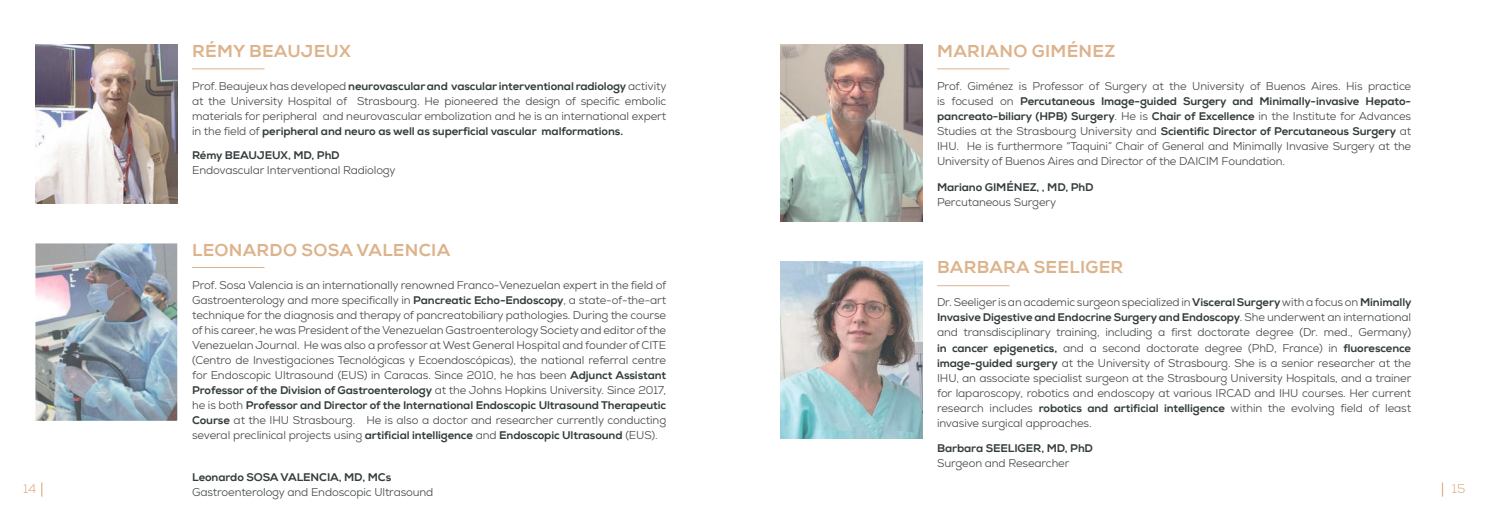
<style>
.page{position:relative;width:1489px;height:525px;background:#fff}
.page>*{position:absolute;margin:0;border:0;box-sizing:border-box;transform-origin:0 0}
.t1{font:17.5px "Nexa X Bold";letter-spacing:.015em;color:#ddb38c}
.t2{font:12.5px "Nexa";color:#ddb38c}
.t3{font:11.25px/15px "Nexa";letter-spacing:-.01em;color:#484c4c;text-align:justify}
.t4{font:11.25px/15px "Nexa X Bold";letter-spacing:-.01em;color:#343c3d}
.s1{font-family:"Nexa";color:#484c4c}
.s2{font-family:"Nexa X Bold";color:#343c3d}
</style>
<div class="page">
<svg style="left:41px;top:482px;width:1px;height:14px"></svg>
<svg style="left:1441px;top:483px;width:1px;height:13px"></svg>
<img style="left:35px;top:243px;width:142px;height:177px">
<img style="left:35px;top:44px;width:142px;height:160px">
<hr style="left:192px;top:68px;width:72px;height:1px;background:#ddb38c">
<hr style="left:192px;top:267px;width:72px;height:1px;background:#ddb38c">
<img style="left:780px;top:44px;width:142px;height:177px">
<img style="left:780px;top:261px;width:142px;height:177px">
<hr style="left:937px;top:68px;width:72px;height:1px;background:#ddb38c">
<hr style="left:937px;top:285px;width:72px;height:1px;background:#ddb38c">
<h1 class="t1" style="left:192px;top:40px;width:160px">RÉMY BEAUJEUX</h1>
<p class="t4" style="left:192px;top:78px;width:476px"><span class="s1">Prof. Beaujeux has developed</span> neurovascular and vascular interventional radiology <span class="s1">activity</span></p>
<p class="t3" style="left:192px;top:93px;width:475px">at the University Hospital of Strasbourg. He pioneered the design of specific embolic materials for peripheral and neurovascular embolization and he is an international expert</p>
<p class="t4" style="left:192px;top:123px;width:432px"><span class="s1">in the field of</span> peripheral and neuro as well as superficial vascular malformations.</p>
<p class="t4" style="left:192px;top:148px;width:149px">Rémy BEAUJEUX, MD, PhD</p>
<p class="t3" style="left:192px;top:163px;width:205px">Endovascular Interventional Radiology</p>
<h1 class="t1" style="left:192px;top:239px;width:259px">LEONARDO SOSA VALENCIA</h1>
<p class="t3" style="left:192px;top:277px;width:476px">Prof. Sosa Valencia is an internationally renowned Franco-Venezuelan expert in the field of Gastroenterology and more specifically in <span class="s2">Pancreatic Echo-Endoscopy</span>, a state-of-the-art technique for the diagnosis and therapy of pancreatobiliary pathologies. During the course of his career, he was President of the Venezuelan Gastroenterology Society and editor of the Venezuelan Journal. He was also a professor at West General Hospital and founder of CITE (Centro de Investigaciones Tecnológicas y Ecoendoscópicas), the national referral centre for Endoscopic Ultrasound (EUS) in Caracas. Since 2010, he has been <span class="s2">Adjunct Assistant</span></p>
<p class="t4" style="left:192px;top:382px;width:475px">Professor of the Division of Gastroenterology <span class="s1">at the Johns Hopkins University. Since 2017, he is both</span> Professor and Director of the International Endoscopic Ultrasound Therapeutic</p>
<p class="t3" style="left:192px;top:412px;width:475px"><span class="s2">Course</span> at the IHU Strasbourg. He is also a doctor and researcher currently conducting</p>
<p class="t4" style="left:192px;top:427px;width:467px"><span class="s1">several preclinical projects using</span> artificial intelligence <span class="s1">and</span> Endoscopic Ultrasound <span class="s1">(EUS).</span></p>
<h1 class="t1" style="left:937px;top:40px;width:179px">MARIANO GIMÉNEZ</h1>
<p class="t3" style="left:937px;top:78px;width:475px">Prof. Giménez is Professor of Surgery at the University of Buenos Aires. His practice</p>
<p class="t4" style="left:937px;top:93px;width:475px;text-align:justify"><span class="s1">is focused on</span> Percutaneous Image-guided Surgery and Minimally-invasive Hepato&shy;pancreato-biliary (HPB) Surgery<span class="s1">. He is</span> Chair of Excellence <span class="s1">in the Institute for Advances Studies at the Strasbourg University and</span> Scientific Director of Percutaneous Surgery <span class="s1">at</span></p>
<p class="t3" style="left:937px;top:138px;width:475px">IHU. He is furthermore “Taquini” Chair of General and Minimally Invasive Surgery at the<br>University of Buenos Aires and Director of the DAICIM Foundation.</p>
<p class="t4" style="left:937px;top:179px;width:158px">Mariano GIMÉNEZ, , MD, PhD</p>
<p class="t3" style="left:937px;top:194px;width:121px">Percutaneous Surgery</p>
<h1 class="t1" style="left:937px;top:256px;width:188px">BARBARA SEELIGER</h1>
<p class="t3" style="left:937px;top:295px;width:476px">Dr. Seeliger is an academic surgeon specialized in <span class="s2">Visceral Surgery</span> with a focus on <span class="s2">Minimally</span></p>
<p class="t4" style="left:937px;top:310px;width:475px">Invasive Digestive and Endocrine Surgery and Endoscopy<span class="s1">. She underwent an international</span></p>
<p class="t3" style="left:937px;top:325px;width:476px">and transdisciplinary training, including a first doctorate degree (Dr. med., Germany) <span class="s2">in cancer epigenetics,</span> and a second doctorate degree (PhD, France) in <span class="s2">fluorescence image-guided surgery</span> at the University of Strasbourg. She is a senior researcher at the IHU, an associate specialist surgeon at the Strasbourg University Hospitals, and a trainer for laparoscopy, robotics and endoscopy at various IRCAD and IHU courses. Her current research includes <span class="s2">robotics and artificial intelligence</span> within the evolving field of least invasive surgical approaches.</p>
<p class="t4" style="left:937px;top:440px;width:157px">Barbara SEELIGER, MD, PhD</p>
<p class="t3" style="left:937px;top:455px;width:134px">Surgeon and Researcher</p>
<p class="t4" style="left:192px;top:469px;width:201px">Leonardo SOSA VALENCIA, MD, MCs</p>
<p class="t3" style="left:192px;top:484px;width:243px">Gastroenterology and Endoscopic Ultrasound</p>
<p class="t2" style="left:23px;top:480px;width:15px">14</p>
<p class="t2" style="left:1451px;top:480px;width:15px">15</p>
</div>
